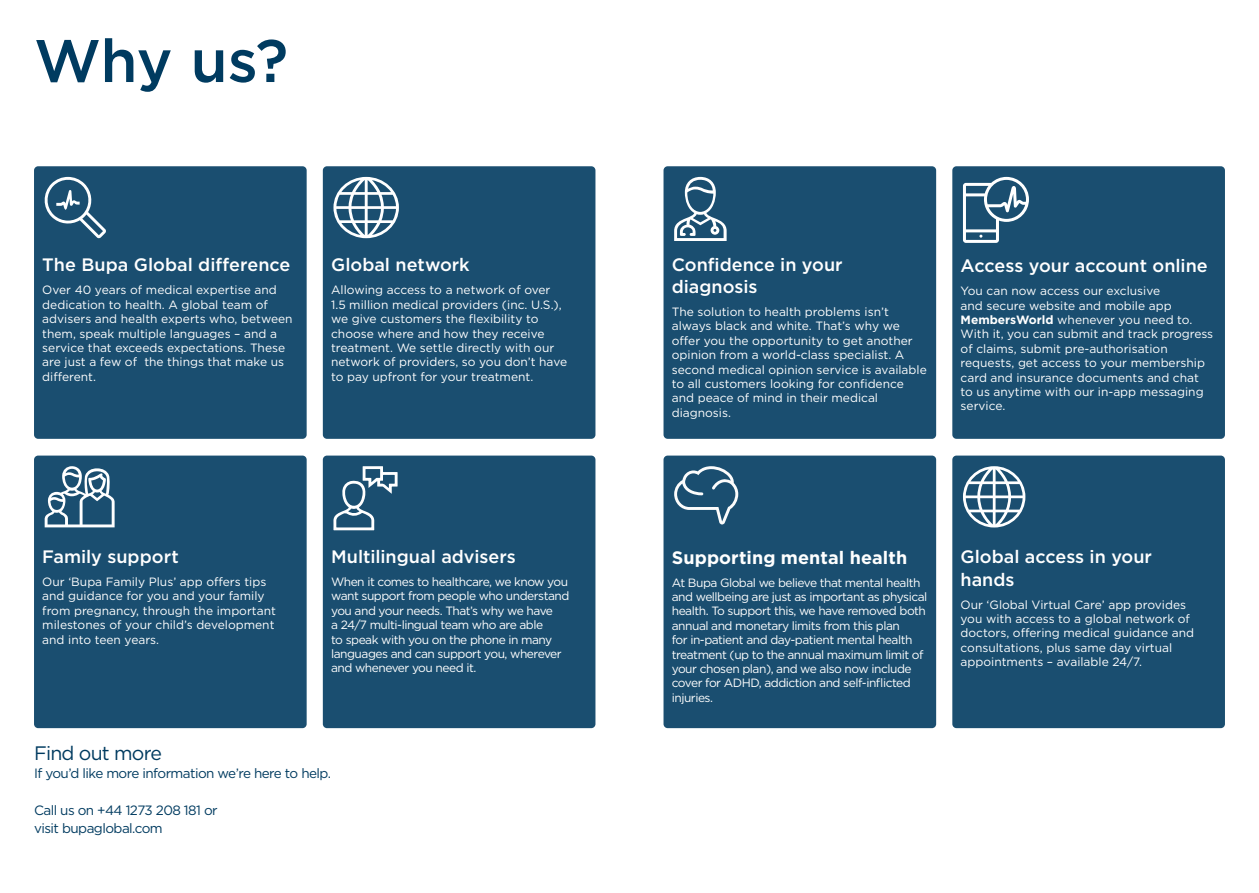
<style>
.page{position:relative;width:1259px;height:893px;background:#fff}
.page>*{position:absolute;margin:0;border:0;box-sizing:border-box;transform-origin:0 0}
.t1{font:500 60px "Gotham";color:#003b60}
.t2{font:19.5px "Gotham";letter-spacing:-.04em;color:#003b60}
.t3{font:500 18px/21.6px "Gotham";color:#fff}
.t4{font:700 18px "Gotham";letter-spacing:.005em;color:#fff}
.t5{font:13.5px/18px "Gotham";letter-spacing:-.04em;color:#003b60}
.t6{font:12px/14.4px "Gotham";color:#fff}
.t7{font:12px/14.4px "Gotham";letter-spacing:-.04em;color:#fff}
.s1{font-weight:700}
</style>
<div class="page">
<div style="left:323px;top:166px;width:272px;height:273px;background:#1a4e70;border-radius:4px"></div>
<div style="left:34px;top:456px;width:273px;height:272px;background:#1a4e70;border-radius:4px"></div>
<div style="left:323px;top:456px;width:272px;height:272px;background:#1a4e70;border-radius:4px"></div>
<svg style="left:333px;top:466px;width:64px;height:64px"></svg>
<div style="left:952px;top:166px;width:273px;height:273px;background:#1a4e70;border-radius:4px"></div>
<div style="left:34px;top:166px;width:273px;height:273px;background:#1a4e70;border-radius:4px"></div>
<svg style="left:333px;top:177px;width:66px;height:61px"></svg>
<svg style="left:44px;top:177px;width:62px;height:61px"></svg>
<div style="left:663px;top:166px;width:273px;height:273px;background:#1a4e70;border-radius:4px"></div>
<svg style="left:674px;top:177px;width:52px;height:64px"></svg>
<div style="left:663px;top:456px;width:273px;height:272px;background:#1a4e70;border-radius:4px"></div>
<svg style="left:45px;top:466px;width:70px;height:61px"></svg>
<svg style="left:674px;top:466px;width:64px;height:58px"></svg>
<div style="left:952px;top:456px;width:273px;height:272px;background:#1a4e70;border-radius:4px"></div>
<svg style="left:963px;top:466px;width:62px;height:61px"></svg>
<svg style="left:963px;top:177px;width:66px;height:66px"></svg>
<h1 class="t1" style="left:34px;top:22px;width:256px">Why us?</h1>
<h3 class="t3" style="left:42px;top:254px;width:250px">The Bupa Global difference</h3>
<p class="t6" style="left:42px;top:283px;width:252px">Over 40 years of medical expertise and dedication to health. A global team of advisers and health experts who, between them, speak multiple languages – and a service that exceeds expectations. These are just a few of the things that make us different.</p>
<h3 class="t3" style="left:331px;top:254px;width:140px">Global network</h3>
<p class="t6" style="left:331px;top:283px;width:237px">Allowing access to a network of over 1.5 million medical providers (inc. U.S.), we give customers the flexibility to choose where and how they receive treatment. We settle directly with our network of providers, so you don’t have to pay upfront for your treatment.</p>
<h3 class="t3" style="left:42px;top:546px;width:138px">Family support</h3>
<p class="t6" style="left:42px;top:574px;width:235px">Our ‘Bupa Family Plus’ app offers tips and guidance for you and your family from pregnancy, through the important milestones of your child’s development and into teen years.</p>
<h3 class="t3" style="left:331px;top:546px;width:186px">Multilingual advisers</h3>
<p class="t7" style="left:331px;top:574px;width:240px">When it comes to healthcare, we know you want support from people who understand you and your needs. That’s why we have<br>a 24/7 multi-lingual team who are able<br>to speak with you on the phone in many languages and can support you, wherever and whenever you need it.</p>
<h2 class="t2" style="left:34px;top:741px;width:129px">Find out more</h2>
<p class="t5" style="left:34px;top:764px;width:299px">If you’d like more information we’re here to help.</p>
<p class="t5" style="left:34px;top:800px;width:185px">Call us on +44 1273 208 181 or visit bupaglobal.com</p>
<h3 class="t3" style="left:672px;top:254px;width:172px">Confidence in your diagnosis</h3>
<p class="t6" style="left:672px;top:304px;width:256px">The solution to health problems isn’t always black and white. That’s why we offer you the opportunity to get another opinion from a world-class specialist. A second medical opinion service is available to all customers looking for confidence and peace of mind in their medical diagnosis.</p>
<h3 class="t3" style="left:960px;top:255px;width:249px">Access your account online</h3>
<p class="t6" style="left:960px;top:283px;width:254px">You can now access our exclusive<br>and secure website and mobile app <span class="s1">MembersWorld</span> whenever you need to.<br>With it, you can submit and track progress of claims, submit pre-authorisation requests, get access to your membership card and insurance documents and chat to us anytime with our in-app messaging service.</p>
<h3 class="t4" style="left:672px;top:545px;width:237px">Supporting mental health</h3>
<p class="t7" style="left:672px;top:575px;width:257px">At Bupa Global we believe that mental health and wellbeing are just as important as physical health. To support this, we have removed both annual and monetary limits from this plan<br>for in-patient and day-patient mental health treatment (up to the annual maximum limit of your chosen plan), and we also now include cover for ADHD, addiction and self-inflicted injuries.</p>
<h3 class="t3" style="left:960px;top:545px;width:193px;line-height:22.6px">Global access in your hands</h3>
<p class="t6" style="left:960px;top:597px;width:235px">Our ‘Global Virtual Care’ app provides you with access to a global network of doctors, offering medical guidance and consultations, plus same day virtual appointments – available 24/7.</p>
</div>
